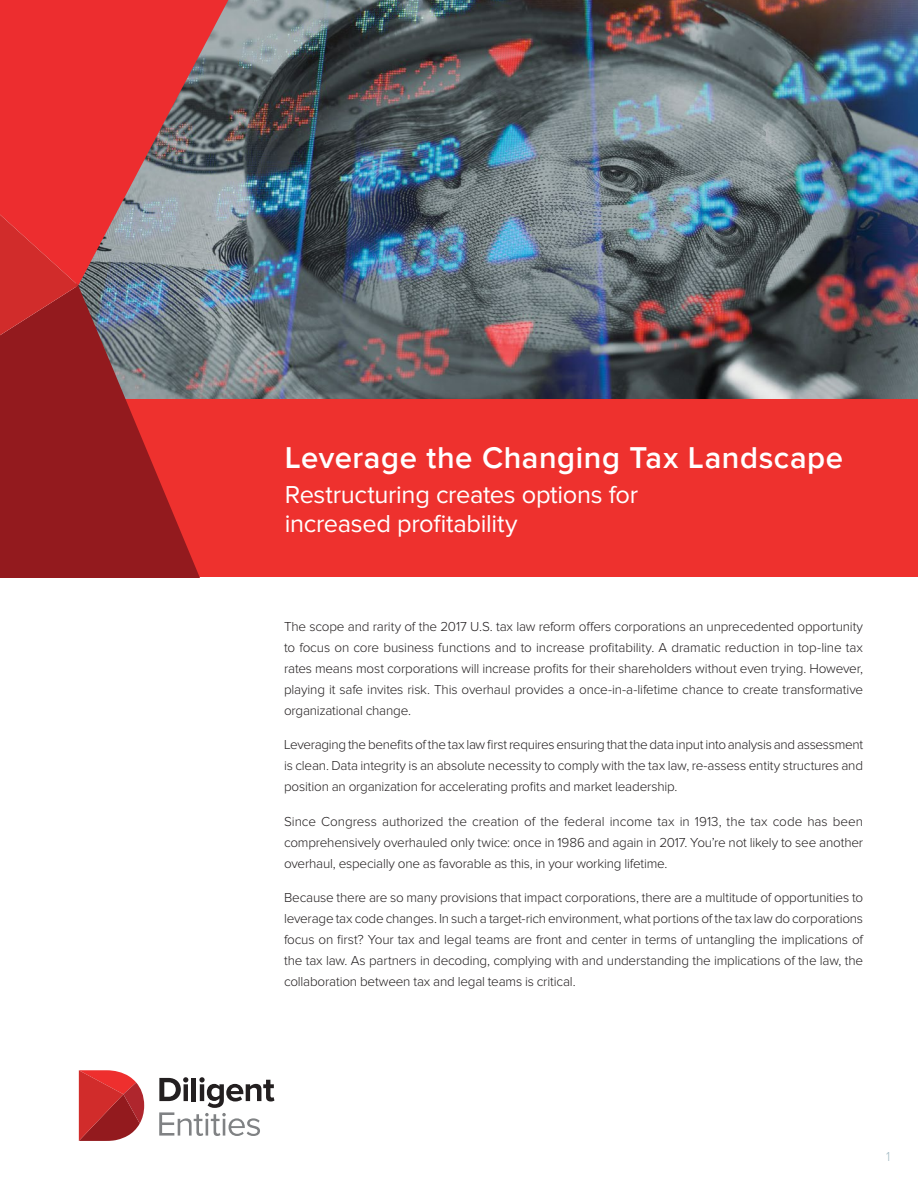
<style>
.page{position:relative;width:918px;height:1188px;background:#fff}
.page>*{position:absolute;margin:0;border:0;box-sizing:border-box;transform-origin:0 0}
.t1{font:600 31.05px "Proxima Nova";letter-spacing:.02em;color:#fff}
.t2{font:25.35px/28.8px "Proxima Nova";letter-spacing:-.015em;color:#fff}
.t3{font:300 13.5px/21px "Proxima Nova";letter-spacing:-.015em;color:#231f20;text-align:justify}
.t4{font:300 13.5px "Proxima Nova";color:#a4bbc4}
</style>
<div class="page">
<svg style="left:79px;top:1070px;width:65px;height:71px;background:#c43f41"></svg>
<svg style="left:159px;top:1077px;width:115px;height:59px"></svg>
<img style="left:201px;top:0;width:717px;height:400px">
<div style="left:0;top:400px;width:918px;height:177px;background:#ee312e"></div>
<svg style="left:0;top:285px;width:201px;height:292px;background:#963035"></svg>
<svg style="left:0;top:0;width:286px;height:285px;background:#b0555a"></svg>
<svg style="left:0;top:215px;width:78px;height:120px;background:#cc292a"></svg>
<h1 class="t1" style="left:285px;top:440px;width:560px">Leverage the Changing Tax Landscape</h1>
<h2 class="t2" style="left:285px;top:482px;width:355px">Restructuring creates options for increased profitability</h2>
<p class="t3" style="left:284px;top:616px;width:581px">The scope and rarity of the 2017 U.S. tax law reform offers corporations an unprecedented opportunity to focus on core business functions and to increase profitability. A dramatic reduction in top-line tax rates means most corporations will increase profits for their shareholders without even trying. However, playing it safe invites risk. This overhaul provides a once-in-a-lifetime chance to create transformative organizational change.</p>
<p class="t3" style="left:284px;top:735px;width:581px">Leveraging the benefits of the tax law first requires ensuring that the data input into analysis and assessment is clean. Data integrity is an absolute necessity to comply with the tax law, re-assess entity structures and position an organization for accelerating profits and market leadership.</p>
<p class="t3" style="left:284px;top:811px;width:581px">Since Congress authorized the creation of the federal income tax in 1913, the tax code has been comprehensively overhauled only twice: once in 1986 and again in 2017. You’re not likely to see another overhaul, especially one as favorable as this, in your working lifetime.</p>
<p class="t3" style="left:284px;top:888px;width:581px">Because there are so many provisions that impact corporations, there are a multitude of opportunities to leverage tax code changes. In such a target-rich environment, what portions of the tax law do corporations focus on first? Your tax and legal teams are front and center in terms of untangling the implications of the tax law. As partners in decoding, complying with and understanding the implications of the law, the collaboration between tax and legal teams is critical.</p>
<p class="t4" style="left:886px;top:1150px;width:6px">1</p>
</div>
